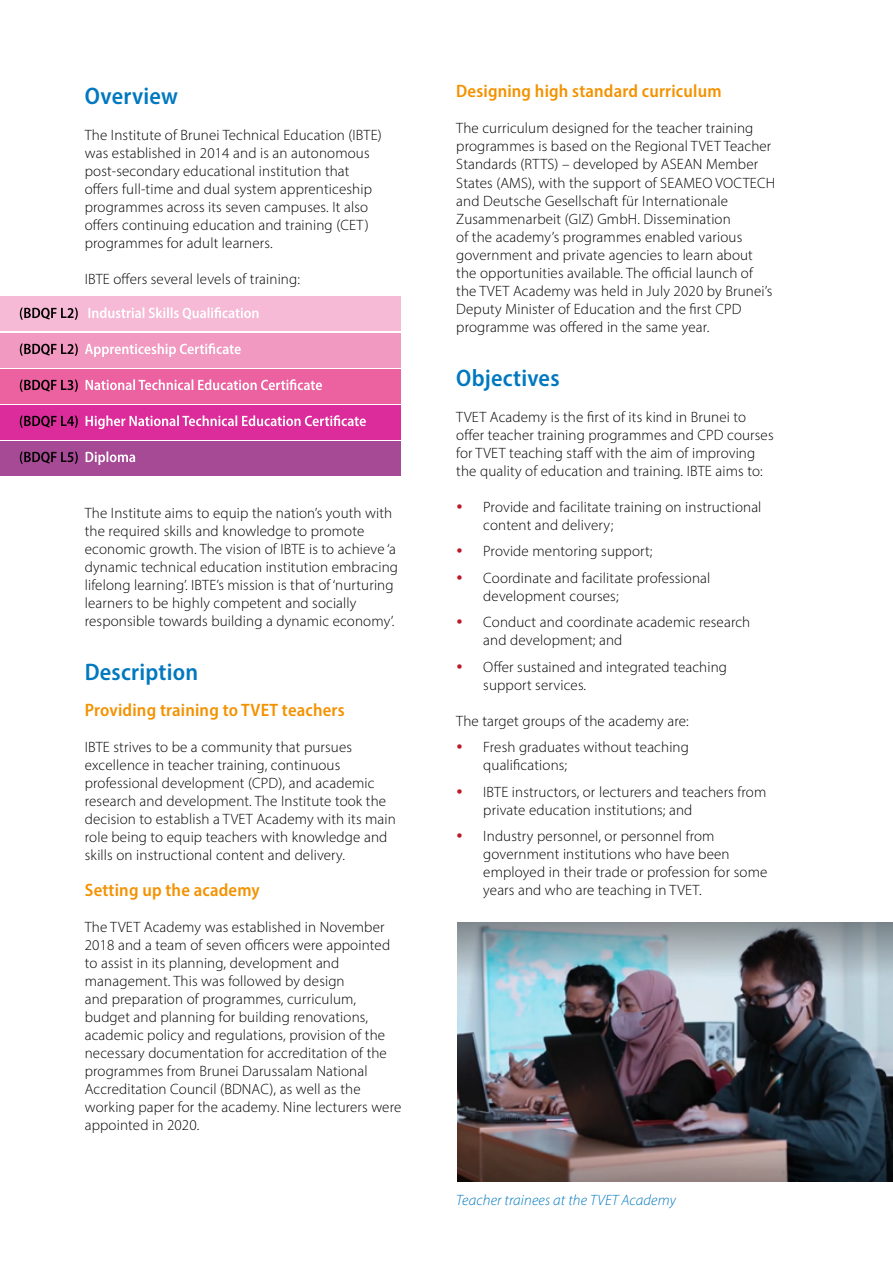
<style>
.page{position:relative;width:893px;height:1263px;background:#fff}
.page>*{position:absolute;margin:0;border:0;box-sizing:border-box;transform-origin:0 0}
.t1{font:600 semi-condensed 24px "Myriad Pro";letter-spacing:.01em;color:#0078bf}
.t2{font:600 semi-condensed 18px "Myriad Pro";letter-spacing:.01em;color:#f39200}
.t3{font:300 15px/18px "Myriad Pro";letter-spacing:.01em;color:#000}
.t4{font:italic 300 15px "Myriad Pro";letter-spacing:.01em;color:#0078bf}
</style>
<div class="page">
<img style="left:457px;top:923px;width:436px;height:259px">
<div style="left:0;top:369px;width:400px;height:34px;background:#ec619f"></div>
<div style="left:0;top:405px;width:400px;height:34px;background:#dc2c9b"></div>
<div style="left:0;top:441px;width:400px;height:34px;background:#a74a96"></div>
<div style="left:0;top:297px;width:400px;height:34px;background:#f6bad6"></div>
<div style="left:0;top:333px;width:400px;height:34px;background:#f299c1"></div>
<svg style="left:86px;top:451px;width:49px;height:14px"></svg>
<svg style="left:86px;top:415px;width:280px;height:14px"></svg>
<svg style="left:86px;top:379px;width:236px;height:11px"></svg>
<svg style="left:85px;top:343px;width:156px;height:14px"></svg>
<svg style="left:88px;top:307px;width:170px;height:13px"></svg>
<svg style="left:20px;top:452px;width:58px;height:12px"></svg>
<svg style="left:20px;top:416px;width:58px;height:12px"></svg>
<svg style="left:20px;top:380px;width:58px;height:12px"></svg>
<svg style="left:20px;top:344px;width:58px;height:12px"></svg>
<svg style="left:20px;top:308px;width:58px;height:12px"></svg>
<h1 class="t1" style="left:85px;top:81px;width:95px">Overview</h1>
<p class="t3" style="left:85px;top:126px;width:299px">The Institute of Brunei Technical Education (IBTE) was established in 2014 and is an autonomous post-secondary educational institution that offers full-time and dual system apprenticeship programmes across its seven campuses. It also offers continuing education and training (CET) programmes for adult learners.</p>
<p class="t3" style="left:85px;top:270px;width:217px">IBTE offers several levels of training:</p>
<p class="t3" style="left:85px;top:504px;width:315px">The Institute aims to equip the nation’s youth with the required skills and knowledge to promote economic growth. The vision of IBTE is to achieve ‘a dynamic technical education institution embracing lifelong learning’. IBTE’s mission is that of ‘nurturing learners to be highly competent and socially responsible towards building a dynamic economy’.</p>
<h1 class="t1" style="left:85px;top:657px;width:115px">Description</h1>
<p class="t2" style="left:85px;top:698px;width:261px">Providing training to TVET teachers</p>
<p class="t3" style="left:85px;top:738px;width:313px">IBTE strives to be a community that pursues excellence in teacher training, continuous professional development (CPD), and academic research and development. The Institute took the decision to establish a TVET Academy with its main role being to equip teachers with knowledge and skills on instructional content and delivery.</p>
<p class="t2" style="left:85px;top:878px;width:177px">Setting up the academy</p>
<p class="t3" style="left:85px;top:918px;width:318px">The TVET Academy was established in November 2018 and a team of seven officers were appointed to assist in its planning, development and management. This was followed by design<br>and preparation of programmes, curriculum, budget and planning for building renovations, academic policy and regulations, provision of the necessary documentation for accreditation of the programmes from Brunei Darussalam National Accreditation Council (BDNAC), as well as the working paper for the academy. Nine lecturers were appointed in 2020.</p>
<p class="t2" style="left:456px;top:80px;width:267px">Designing high standard curriculum</p>
<p class="t3" style="left:456px;top:119px;width:320px">The curriculum designed for the teacher training programmes is based on the Regional TVET Teacher Standards (RTTS) – developed by ASEAN Member States (AMS), with the support of SEAMEO VOCTECH and Deutsche Gesellschaft für Internationale Zusammenarbeit (GIZ) GmbH. Dissemination<br>of the academy’s programmes enabled various government and private agencies to learn about the opportunities available. The official launch of the TVET Academy was held in July 2020 by Brunei’s Deputy Minister of Education and the first CPD programme was offered in the same year.</p>
<h1 class="t1" style="left:456px;top:362px;width:105px">Objectives</h1>
<p class="t3" style="left:456px;top:407px;width:319px">TVET Academy is the first of its kind in Brunei to offer teacher training programmes and CPD courses for TVET teaching staff with the aim of improving the quality of education and training. IBTE aims to:</p>
<p class="t3" style="left:483px;top:497px;width:280px">Provide and facilitate training on instructional content and delivery;</p>
<p class="t3" style="left:483px;top:538px;width:229px;line-height:26.5px">Provide mentoring support;<br>Coordinate and facilitate professional</p>
<p class="t3" style="left:483px;top:582px;width:269px;line-height:26.5px">development courses;<br>Conduct and coordinate academic research</p>
<p class="t3" style="left:483px;top:627px;width:245px;line-height:26.5px">and development; and<br>Offer sustained and integrated teaching</p>
<p class="t3" style="left:483px;top:675px;width:104px">support services.</p>
<p class="t3" style="left:456px;top:707px;width:234px;line-height:26.5px;text-align:right">The target groups of the academy are:<br>Fresh graduates without teaching</p>
<p class="t3" style="left:483px;top:752px;width:285px;line-height:26.5px">qualifications;<br>IBTE instructors, or lecturers and teachers from</p>
<p class="t3" style="left:483px;top:796px;width:233px;line-height:26.5px">private education institutions; and<br>Industry personnel, or personnel from</p>
<p class="t3" style="left:483px;top:845px;width:286px">government institutions who have been employed in their trade or profession for some years and who are teaching in TVET.</p>
<p class="t4" style="left:456px;top:1191px;width:221px">Teacher trainees at the TVET Academy</p>
</div>
